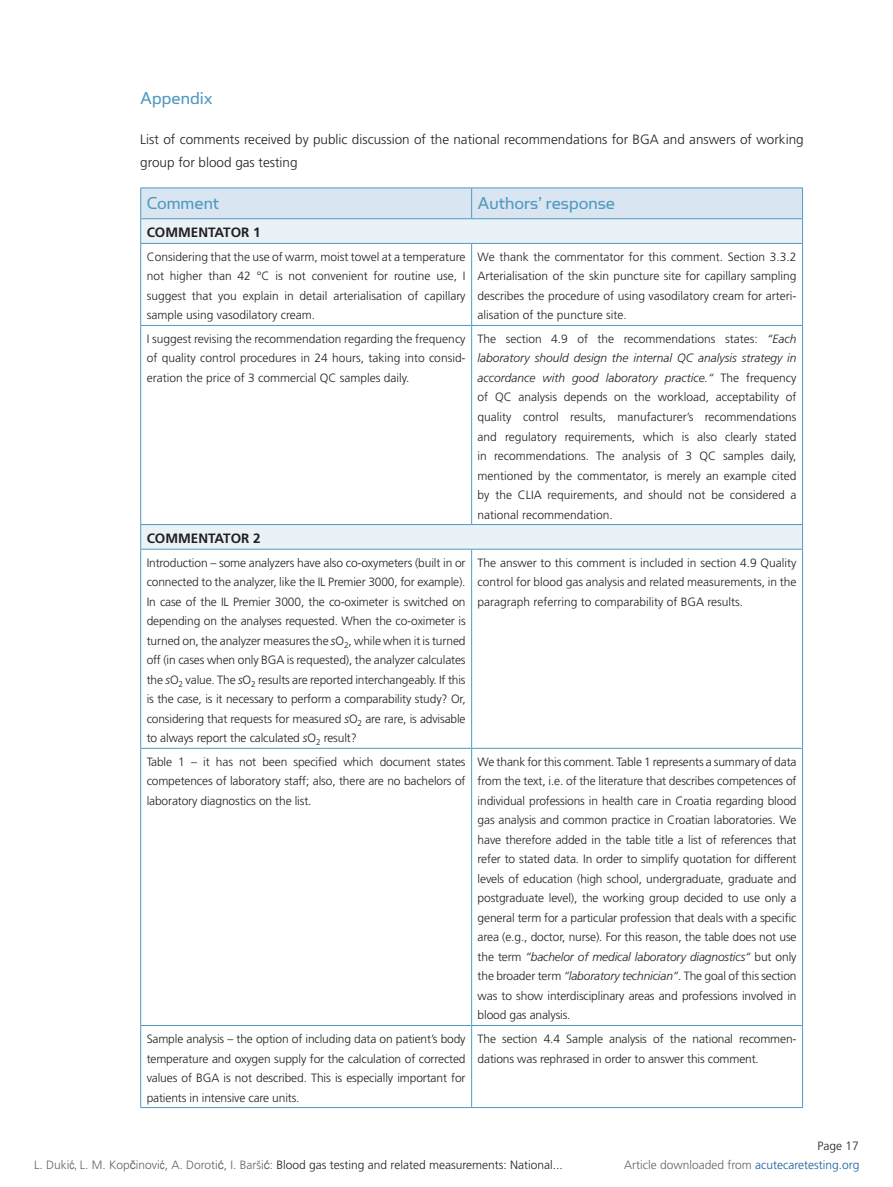
<style>
.page{position:relative;width:893px;height:1187px;background:#fff}
.page>*{position:absolute;margin:0;border:0;box-sizing:border-box;transform-origin:0 0}
.underoverskrift{font:19.5px "Simian Text Orangutan";color:#509ac0}
.underoverskrift-2{font:300 13.5px/22.5px "Frutiger";color:#231f20}
.underoverskrift-3{font:700 13.5px "Frutiger";color:#231f20}
.underoverskrift-4{font:300 12px/19.5px "Frutiger";letter-spacing:-.01em;color:#231f20;text-align:justify}
.Heading_article{font:300 12px "Frutiger";color:#231f20}
.Heading_article-2{font:300 12px "Frutiger";color:#636366}
.s1{font-style:italic}
.s2{color:#636366}
.s3{font-family:"Arial Narrow";font-weight:400;color:#636366}
.s4{font-family:"Arial";font-weight:400;color:#636366}
.s5{color:#175d9e}
</style>
<div class="page">
<svg style="left:141px;top:244px;width:661px;height:305px"></svg>
<hr style="left:140px;top:187px;width:332px;height:1px;background:#509ac0">
<hr style="left:140px;top:243px;width:332px;height:1px;background:#509ac0">
<hr style="left:140px;top:244px;width:1px;height:81px;background:#509ac0">
<hr style="left:140px;top:325px;width:332px;height:1px;background:#509ac0">
<hr style="left:140px;top:326px;width:1px;height:198px;background:#509ac0">
<hr style="left:140px;top:524px;width:332px;height:1px;background:#509ac0">
<svg style="left:140px;top:525px;width:1px;height:24px"></svg>
<hr style="left:140px;top:549px;width:332px;height:1px;background:#509ac0">
<hr style="left:140px;top:549px;width:1px;height:199px;background:#509ac0">
<hr style="left:140px;top:748px;width:332px;height:1px;background:#509ac0">
<hr style="left:140px;top:748px;width:1px;height:277px;background:#509ac0">
<hr style="left:140px;top:1025px;width:332px;height:1px;background:#509ac0">
<hr style="left:140px;top:1025px;width:1px;height:82px;background:#509ac0">
<hr style="left:140px;top:1107px;width:332px;height:1px;background:#509ac0">
<hr style="left:472px;top:187px;width:331px;height:1px;background:#509ac0">
<svg style="left:140px;top:188px;width:663px;height:55px"></svg>
<hr style="left:472px;top:243px;width:331px;height:1px;background:#509ac0">
<hr style="left:471px;top:244px;width:1px;height:81px;background:#509ac0">
<hr style="left:802px;top:244px;width:1px;height:81px;background:#509ac0">
<hr style="left:472px;top:325px;width:331px;height:1px;background:#509ac0">
<hr style="left:471px;top:326px;width:1px;height:198px;background:#509ac0">
<hr style="left:802px;top:326px;width:1px;height:198px;background:#509ac0">
<hr style="left:472px;top:524px;width:331px;height:1px;background:#509ac0">
<svg style="left:802px;top:525px;width:1px;height:24px"></svg>
<hr style="left:472px;top:549px;width:331px;height:1px;background:#509ac0">
<hr style="left:471px;top:549px;width:1px;height:199px;background:#509ac0">
<hr style="left:802px;top:549px;width:1px;height:199px;background:#509ac0">
<hr style="left:472px;top:748px;width:331px;height:1px;background:#509ac0">
<hr style="left:471px;top:748px;width:1px;height:277px;background:#509ac0">
<hr style="left:802px;top:748px;width:1px;height:277px;background:#509ac0">
<hr style="left:472px;top:1025px;width:331px;height:1px;background:#509ac0">
<hr style="left:471px;top:1025px;width:1px;height:82px;background:#509ac0">
<hr style="left:802px;top:1025px;width:1px;height:82px;background:#509ac0">
<hr style="left:472px;top:1107px;width:331px;height:1px;background:#509ac0">
<p class="underoverskrift" style="left:140px;top:87px;width:74px">Appendix</p>
<p class="underoverskrift-2" style="left:140px;top:128px;width:665px">List of comments received by public discussion of the national recommendations for BGA and answers of working group for blood gas testing</p>
<p class="underoverskrift" style="left:147px;top:192px;width:74px">Comment</p>
<p class="underoverskrift" style="left:478px;top:192px;width:139px">Authors’ response</p>
<p class="underoverskrift-3" style="left:147px;top:225px;width:116px">COMMENTATOR 1</p>
<p class="underoverskrift-4" style="left:147px;top:247px;width:320px">Considering that the use of warm, moist towel at a temperature not higher than 42 °C is not convenient for routine use, I suggest that you explain in detail arterialisation of capillary sample using vasodilatory cream.</p>
<p class="underoverskrift-4" style="left:478px;top:247px;width:320px">We thank the commentator for this comment. Section 3.3.2<br>Arterialisation of the skin puncture site for capillary sampling describes the procedure of using vasodilatory cream for arteri&shy;alisation of the puncture site.</p>
<p class="underoverskrift-4" style="left:147px;top:329px;width:320px">I suggest revising the recommendation regarding the frequency of quality control procedures in 24 hours, taking into consid&shy;eration the price of 3 commercial QC samples daily.</p>
<p class="underoverskrift-4" style="left:478px;top:329px;width:320px">The section 4.9 of the recommendations states: <span class="s1">“Each laboratory should design the internal QC analysis strategy in accordance with good laboratory practice.“</span> The frequency of QC analysis depends on the workload, acceptability of quality control results, manufacturer’s recommendations and regulatory requirements, which is also clearly stated in recommendations. The analysis of 3 QC samples daily, mentioned by the commentator, is merely an example cited by the CLIA requirements, and should not be considered a national recommendation.</p>
<p class="underoverskrift-3" style="left:147px;top:530px;width:116px">COMMENTATOR 2</p>
<p class="underoverskrift-4" style="left:147px;top:553px;width:320px">Introduction – some analyzers have also co-oxymeters (built in or connected to the analyzer, like the IL Premier 3000, for example).<br>In case of the IL Premier 3000, the co-oximeter is switched on depending on the analyses requested. When the co-oximeter is turned on, the analyzer measures the <span class="s1">s</span>O<sub>2</sub>, while when it is turned off (in cases when only BGA is requested), the analyzer calculates the <span class="s1">s</span>O<sub>2</sub> value. The <span class="s1">s</span>O<sub>2</sub> results are reported interchangeably. If this is the case, is it necessary to perform a comparability study? Or, considering that requests for measured <span class="s1">s</span>O<sub>2</sub> are rare, is advisable to always report the calculated <span class="s1">s</span>O<sub>2</sub> result?</p>
<p class="underoverskrift-4" style="left:478px;top:553px;width:320px">The answer to this comment is included in section 4.9 Quality control for blood gas analysis and related measurements, in the paragraph referring to comparability of BGA results.</p>
<p class="underoverskrift-4" style="left:147px;top:752px;width:320px">Table 1 – it has not been specified which document states competences of laboratory staff; also, there are no bachelors of laboratory diagnostics on the list.</p>
<p class="underoverskrift-4" style="left:478px;top:752px;width:320px">We thank for this comment. Table 1 represents a summary of data from the text, i.e. of the literature that describes competences of individual professions in health care in Croatia regarding blood gas analysis and common practice in Croatian laboratories. We have therefore added in the table title a list of references that refer to stated data. In order to simplify quotation for different levels of education (high school, undergraduate, graduate and postgraduate level), the working group decided to use only a general term for a particular profession that deals with a specific area (e.g., doctor, nurse). For this reason, the table does not use the term <span class="s1">“bachelor of medical laboratory diagnostics“</span> but only the broader term <span class="s1">“laboratory technician“</span>. The goal of this section was to show interdisciplinary areas and professions involved in blood gas analysis.</p>
<p class="underoverskrift-4" style="left:147px;top:1029px;width:320px">Sample analysis – the option of including data on patient’s body temperature and oxygen supply for the calculation of corrected values of BGA is not described. This is especially important for patients in intensive care units.</p>
<p class="underoverskrift-4" style="left:478px;top:1029px;width:320px">The section 4.4 Sample analysis of the national recommen&shy;dations was rephrased in order to answer this comment.</p>
<p class="Heading_article" style="left:817px;top:1139px;width:43px">Page 17</p>
<p class="Heading_article" style="left:34px;top:1158px;width:530px"><span class="s2">L. Duki</span><span class="s3">ć,</span> <span class="s2">L. M. Kop</span><span class="s4">č</span><span class="s2">inovi</span><span class="s3">ć</span><span class="s2">, A. Doroti</span><span class="s4">ć</span><span class="s2">, I. Barši</span><span class="s4">ć</span><span class="s2">:</span> Blood gas testing and related measurements: National...</p>
<p class="Heading_article-2" style="left:624px;top:1158px;width:237px">Article downloaded from <span class="s5">acutecaretesting.org</span></p>
</div>
